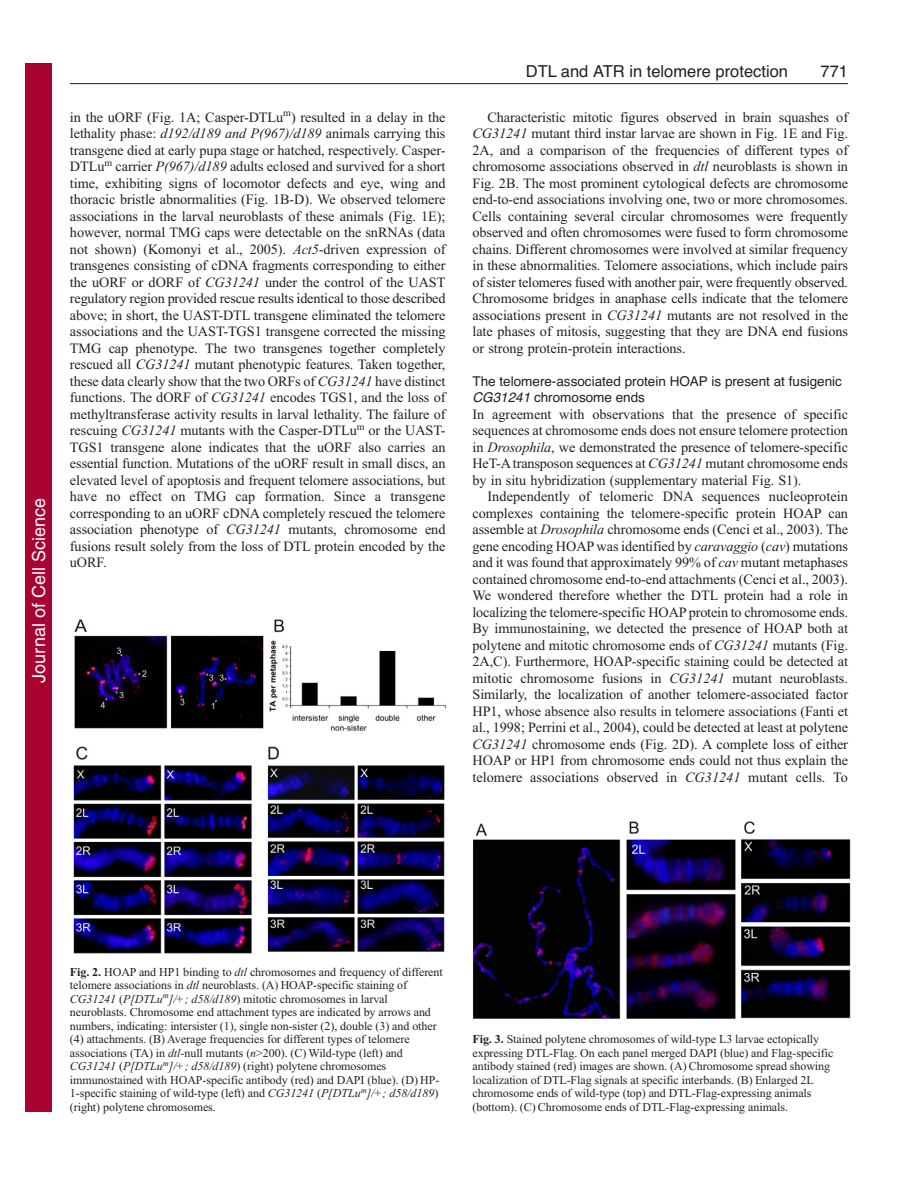
<style>
.page{position:relative;width:918px;height:1188px;background:#fff}
.page>*{position:absolute;margin:0;border:0;box-sizing:border-box;transform-origin:0 0}
.t1{font:18px "Helvetica";color:#fff}
.t2{font:16.5px "Helvetica";color:#231f20}
.t3{font:14.25px/16.5px "Times New Roman";letter-spacing:-.005em;color:#231f20;text-align:justify}
.t4{font:13.5px/16.5px "Helvetica";color:#231f20}
.t5{font:12px/13.5px "Times New Roman";letter-spacing:-.005em;color:#231f20}
.s1{font-style:italic}
.s2{font-weight:700}
</style>
<div class="page">
<hr style="left:70px;top:83px;width:778px;height:1px;background:#231f20">
<img style="left:73px;top:619px;width:373px;height:335px">
<img style="left:472px;top:821px;width:379px;height:198px">
<div style="left:26px;top:64px;width:26px;height:1048px;background:#a90332"></div>
<p class="t1" style="left:28px;top:683px;width:186px;rotate:-90deg">Journal of Cell Science</p>
<p class="t2" style="left:526px;top:65px;width:264px">DTL and ATR in telomere protection</p>
<p class="t2" style="left:821px;top:65px;width:29px">771</p>
<p class="t3" style="left:70px;top:110px;width:377px">in the uORF (Fig. 1A; Casper-DTLu<sup>m</sup>) resulted in a delay in the lethality phase: <span class="s1">d192/d189 and P(967)/d189</span> animals carrying this transgene died at early pupa stage or hatched, respectively. Casper-DTLu<sup>m</sup> carrier <span class="s1">P(967)/d189</span> adults eclosed and survived for a short time, exhibiting signs of locomotor defects and eye, wing and thoracic bristle abnormalities (Fig. 1B-D). We observed telomere associations in the larval neuroblasts of these animals (Fig. 1E); however, normal TMG caps were detectable on the snRNAs (data not shown) (Komonyi et al., 2005). <span class="s1">Act5</span>-driven expression of transgenes consisting of cDNA fragments corresponding to either the uORF or dORF of <span class="s1">CG31241</span> under the control of the UAST regulatory region provided rescue results identical to those described above; in short, the UAST-DTL transgene eliminated the telomere associations and the UAST-TGS1 transgene corrected the missing TMG cap phenotype. The two transgenes together completely rescued all <span class="s1">CG31241</span> mutant phenotypic features. Taken together, these data clearly show that the two ORFs of <span class="s1">CG31241</span> have distinct functions. The dORF of <span class="s1">CG31241</span> encodes TGS1, and the loss of methyltransferase activity results in larval lethality. The failure of rescuing <span class="s1">CG31241</span> mutants with the Casper-DTLu<sup>m</sup> or the UAST-TGS1 transgene alone indicates that the uORF also carries an essential function. Mutations of the uORF result in small discs, an elevated level of apoptosis and frequent telomere associations, but have no effect on TMG cap formation. Since a transgene corresponding to an uORF cDNA completely rescued the telomere association phenotype of <span class="s1">CG31241</span> mutants, chromosome end fusions result solely from the loss of DTL protein encoded by the uORF.</p>
<p class="t3" style="left:472px;top:110px;width:377px;text-indent:15px">Characteristic mitotic figures observed in brain squashes of <span class="s1">CG31241</span> mutant third instar larvae are shown in Fig. 1E and Fig.<br>2A, and a comparison of the frequencies of different types of chromosome associations observed in <span class="s1">dtl</span> neuroblasts is shown in Fig. 2B. The most prominent cytological defects are chromosome end-to-end associations involving one, two or more chromosomes.<br>Cells containing several circular chromosomes were frequently observed and often chromosomes were fused to form chromosome chains. Different chromosomes were involved at similar frequency in these abnormalities. Telomere associations, which include pairs of sister telomeres fused with another pair, were frequently observed.<br>Chromosome bridges in anaphase cells indicate that the telomere associations present in <span class="s1">CG31241</span> mutants are not resolved in the late phases of mitosis, suggesting that they are DNA end fusions or strong protein-protein interactions.</p>
<p class="t4" style="left:472px;top:374px;width:371px">The telomere-associated protein HOAP is present at fusigenic<br><span class="s1">CG31241</span> chromosome ends</p>
<p class="t3" style="left:472px;top:407px;width:377px">In agreement with observations that the presence of specific sequences at chromosome ends does not ensure telomere protection in <span class="s1">Drosophila</span>, we demonstrated the presence of telomere-specific HeT-A transposon sequences at <span class="s1">CG31241</span> mutant chromosome ends by in situ hybridization (supplementary material Fig. S1).</p>
<p class="t3" style="left:472px;top:489px;width:377px;text-indent:15px">Independently of telomeric DNA sequences nucleoprotein complexes containing the telomere-specific protein HOAP can assemble at <span class="s1">Drosophila</span> chromosome ends (Cenci et al., 2003). The gene encoding HOAP was identified by <span class="s1">caravaggio</span> (<span class="s1">cav</span>) mutations and it was found that approximately 99% of <span class="s1">cav</span> mutant metaphases contained chromosome end-to-end attachments (Cenci et al., 2003).<br>We wondered therefore whether the DTL protein had a role in localizing the telomere-specific HOAP protein to chromosome ends.<br>By immunostaining, we detected the presence of HOAP both at polytene and mitotic chromosome ends of <span class="s1">CG31241</span> mutants (Fig.<br>2A,C). Furthermore, HOAP-specific staining could be detected at mitotic chromosome fusions in <span class="s1">CG31241</span> mutant neuroblasts.<br>Similarly, the localization of another telomere-associated factor HP1, whose absence also results in telomere associations (Fanti et al., 1998; Perrini et al., 2004), could be detected at least at polytene <span class="s1">CG31241</span> chromosome ends (Fig. 2D). A complete loss of either HOAP or HP1 from chromosome ends could not thus explain the telomere associations observed in <span class="s1">CG31241</span> mutant cells. To</p>
<p class="t5" style="left:70px;top:966px;width:374px"><span class="s2">Fig. 2.</span> HOAP and HP1 binding to <span class="s1">dtl</span> chromosomes and frequency of different telomere associations in <span class="s1">dtl</span> neuroblasts. (A) HOAP-specific staining of <span class="s1">CG31241</span> (<span class="s1">P[DTLu</span><sup>m</sup><span class="s1">]/+; d58/d189</span>) mitotic chromosomes in larval neuroblasts. Chromosome end attachment types are indicated by arrows and numbers, indicating: intersister (1), single non-sister (2), double (3) and other (4) attachments. (B) Average frequencies for different types of telomere associations (TA) in <span class="s1">dtl</span>-null mutants (<span class="s1">n</span>&gt;200). (C) Wild-type (left) and <span class="s1">CG31241</span> (<span class="s1">P[DTLu</span><sup>m</sup><span class="s1">]/+; d58/d189</span>) (right) polytene chromosomes immunostained with HOAP-specific antibody (red) and DAPI (blue). (D) HP-1-specific staining of wild-type (left) and <span class="s1">CG31241</span> (<span class="s1">P[DTLu</span><sup>m</sup><span class="s1">]/+; d58/d189</span>) (right) polytene chromosomes.</p>
<p class="t5" style="left:472px;top:1033px;width:362px"><span class="s2">Fig. 3.</span> Stained polytene chromosomes of wild-type L3 larvae ectopically expressing DTL-Flag. On each panel merged DAPI (blue) and Flag-specific antibody stained (red) images are shown. (A) Chromosome spread showing localization of DTL-Flag signals at specific interbands. (B) Enlarged 2L chromosome ends of wild-type (top) and DTL-Flag-expressing animals (bottom). (C) Chromosome ends of DTL-Flag-expressing animals.</p>
</div>
